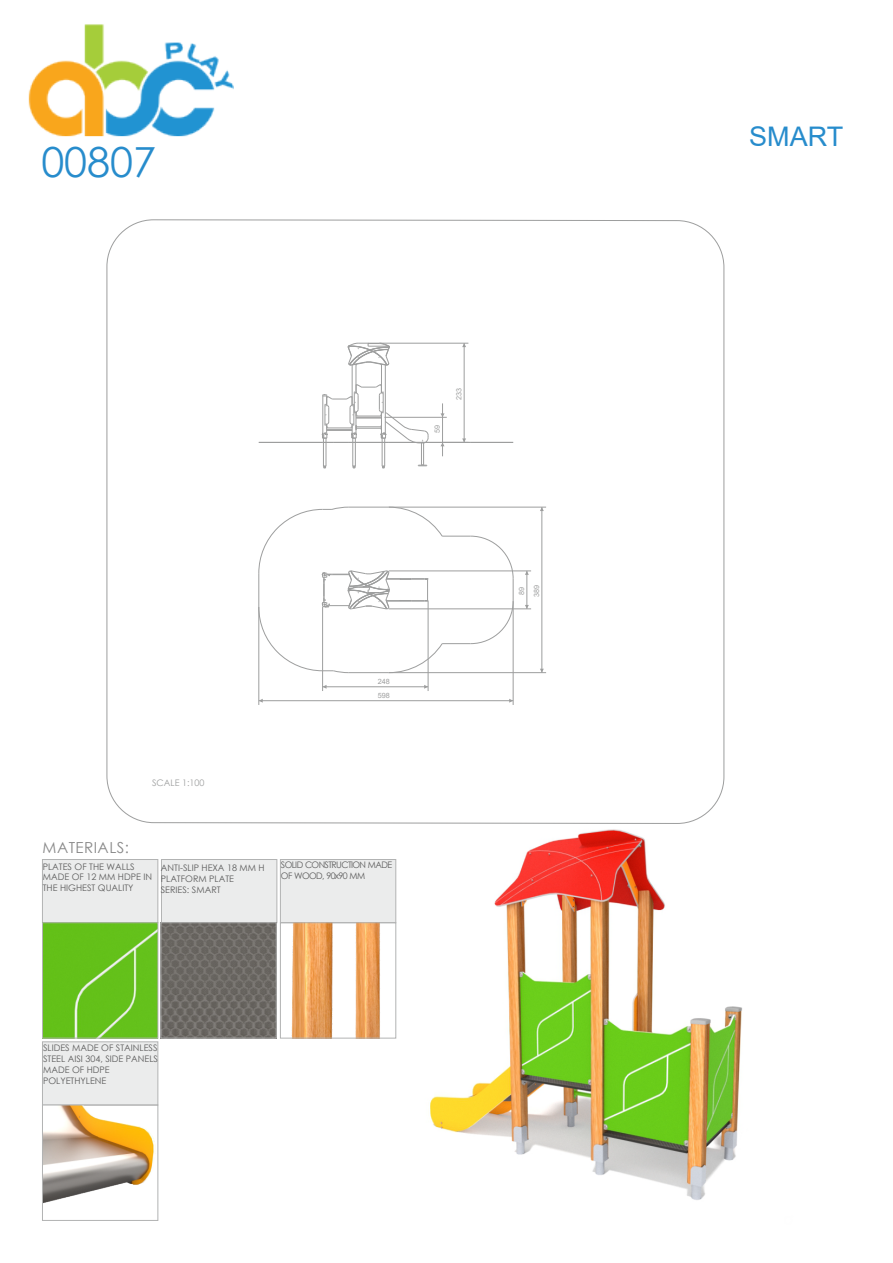
<style>
.page{position:relative;width:893px;height:1263px;background:#fff}
.page>*{position:absolute;margin:0;border:0;box-sizing:border-box;transform-origin:0 0}
.t1{font:41.4px "Century Gothic";color:#278ccc}
.t2{font:27px "Arial";color:#278ccc}
.t3{font:15.15px "Century Gothic";letter-spacing:.03em;color:#898989}
.t4{font:9px/10.6px "Century Gothic";color:#5b5b5b}
.t5{font:9px/10.6px "Century Gothic";letter-spacing:-.07em;color:#5b5b5b}
.t6{font:9px "Century Gothic";color:#9d9e9e}
.t7{font:7.2px "Arial";color:#9d9e9e}
</style>
<div class="page">
<img style="left:338px;top:823px;width:404px;height:377px">
<hr style="left:497px;top:1219px;width:332px;height:2px;background:#898989">
<div style="left:42px;top:859px;width:116px;height:64px;background:#ebecec;border:1px solid #b2b3b3"></div>
<div style="left:42px;top:1041px;width:116px;height:64px;background:#ebecec;border:1px solid #b2b3b3"></div>
<div style="left:280px;top:859px;width:116px;height:64px;background:#ebecec;border:1px solid #b2b3b3"></div>
<div style="left:161px;top:859px;width:116px;height:64px;background:#ebecec;border:1px solid #b2b3b3"></div>
<svg style="left:784px;top:1219px;width:9px;height:2px"></svg>
<img style="left:162px;top:924px;width:113px;height:112px">
<div style="left:160px;top:922px;width:117px;height:116px;border:1px solid #b2b3b3"></div>
<img style="left:291px;top:924px;width:103px;height:112px">
<div style="left:280px;top:922px;width:116px;height:116px;border:1px solid #b2b3b3"></div>
<img style="left:44px;top:1106px;width:112px;height:97px">
<div style="left:42px;top:1104px;width:116px;height:117px;border:1px solid #b2b3b3"></div>
<svg style="left:107px;top:219px;width:617px;height:604px"></svg>
<svg style="left:258px;top:507px;width:256px;height:166px"></svg>
<hr style="left:322px;top:607px;width:1px;height:84px;background:#9d9e9e">
<hr style="left:428px;top:601px;width:1px;height:90px;background:#9d9e9e">
<hr style="left:323px;top:686px;width:105px;height:1px;background:#9d9e9e">
<svg style="left:424px;top:685px;width:4px;height:4px"></svg>
<hr style="left:389px;top:672px;width:157px;height:1px;background:#9d9e9e">
<hr style="left:389px;top:507px;width:157px;height:1px;background:#9d9e9e">
<hr style="left:542px;top:507px;width:1px;height:166px;background:#9d9e9e">
<svg style="left:540px;top:669px;width:4px;height:4px"></svg>
<svg style="left:540px;top:507px;width:4px;height:4px"></svg>
<hr style="left:389px;top:571px;width:142px;height:1px;background:#9d9e9e">
<hr style="left:389px;top:609px;width:142px;height:1px;background:#9d9e9e">
<hr style="left:527px;top:571px;width:1px;height:38px;background:#9d9e9e">
<svg style="left:525px;top:571px;width:4px;height:4px"></svg>
<svg style="left:525px;top:605px;width:4px;height:4px"></svg>
<hr style="left:513px;top:601px;width:1px;height:104px;background:#9d9e9e">
<hr style="left:259px;top:607px;width:1px;height:98px;background:#9d9e9e">
<hr style="left:259px;top:700px;width:254px;height:1px;background:#9d9e9e">
<svg style="left:509px;top:699px;width:4px;height:4px"></svg>
<svg style="left:259px;top:699px;width:4px;height:4px"></svg>
<hr style="left:389px;top:442px;width:53px;height:1px;background:#9d9e9e">
<hr style="left:259px;top:442px;width:64px;height:1px;background:#9d9e9e">
<hr style="left:471px;top:442px;width:42px;height:1px;background:#9d9e9e">
<svg style="left:322px;top:343px;width:107px;height:126px"></svg>
<hr style="left:384px;top:417px;width:63px;height:1px;background:#9d9e9e">
<hr style="left:379px;top:343px;width:89px;height:1px;background:#9d9e9e">
<hr style="left:464px;top:343px;width:1px;height:99px;background:#9d9e9e">
<svg style="left:462px;top:343px;width:4px;height:4px"></svg>
<svg style="left:441px;top:403px;width:30px;height:53px"></svg>
<hr style="left:848px;top:938px;width:2px;height:261px;background:#898989">
<img style="left:44px;top:924px;width:112px;height:112px">
<div style="left:42px;top:922px;width:116px;height:116px;border:1px solid #b2b3b3"></div>
<img style="left:28px;top:24px;width:205px;height:113px">
<h1 class="t1" style="left:41px;top:133px;width:116px">00807</h1>
<p class="t7" style="left:432px;top:433px;width:10px;rotate:-90deg">59</p>
<p class="t7" style="left:454px;top:400px;width:14px;rotate:-90deg">233</p>
<p class="t7" style="left:378px;top:676px;width:14px">248</p>
<h3 class="t3" style="left:43px;top:837px;width:88px">MATERIALS:</h3>
<p class="t6" style="left:152px;top:776px;width:54px">SCALE 1:100</p>
<p class="t7" style="left:378px;top:690px;width:14px">598</p>
<p class="t4" style="left:43px;top:861px;width:111px">PLATES OF THE WALLS<br>MADE OF 12 MM HDPE IN<br>THE HIGHEST QUALITY</p>
<p class="t5" style="left:281px;top:860px;width:113px">SOLID CONSTRUCTION MADE<br>OF WOOD, 90x90 MM</p>
<p class="t4" style="left:161px;top:862px;width:105px">ANTI-SLIP HEXA 18 MM H<br>PLATFORM PLATE<br>SERIES: SMART</p>
<p class="t4" style="left:43px;top:1043px;width:116px">SLIDES MADE OF STAINLESS<br>STEEL AISI 304, SIDE PANELS<br>MADE OF HDPE<br>POLYETHYLENE</p>
<p class="t7" style="left:517px;top:595px;width:10px;rotate:-90deg">89</p>
<p class="t7" style="left:532px;top:597px;width:14px;rotate:-90deg">389</p>
<h2 class="t2" style="left:749px;top:118px;width:96px">SMART</h2>
</div>
